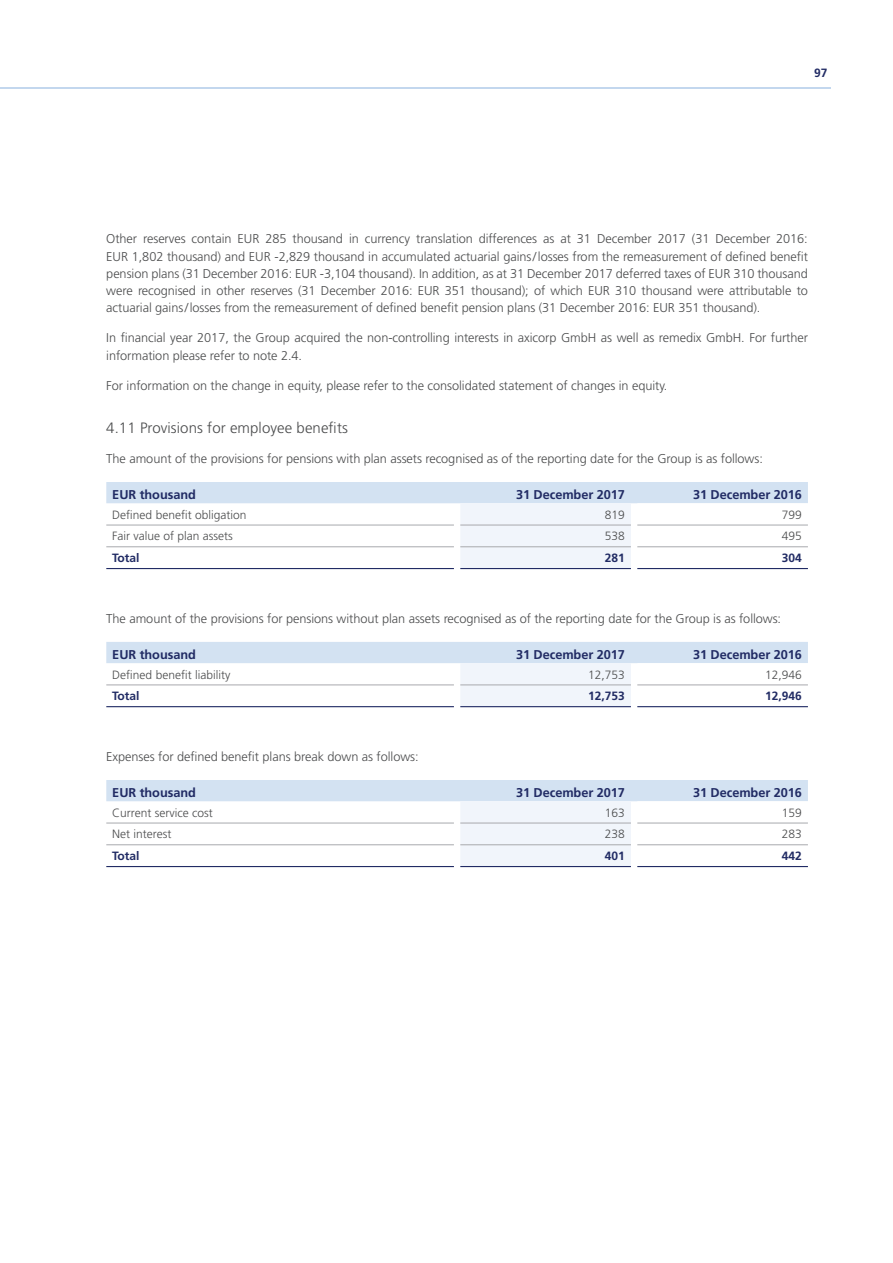
<style>
.page{position:relative;width:893px;height:1263px;background:#fff}
.page>*{position:absolute;margin:0;border:0;box-sizing:border-box;transform-origin:0 0}
.t1{font:300 15px "Frutiger LT Std";letter-spacing:.005em;color:#4b4c4d}
.t2{font:300 12.75px/17.2px "Frutiger LT Std";letter-spacing:-.005em;color:#4b4c4d;text-align:justify}
.t3{font:700 12.75px "Frutiger LT Std";letter-spacing:-.005em;color:#212b64}
.t4{font:300 12px "Frutiger LT Std";color:#4b4c4d}
.t5{font:700 12px "Frutiger LT Std";color:#212b64}
</style>
<div class="page">
<hr style="left:0;top:87px;width:831px;height:2px;background:#c3d7ee">
<svg style="left:106px;top:482px;width:702px;height:86px"></svg>
<hr style="left:106px;top:525px;width:348px;height:1px;background:#a8a9ad">
<hr style="left:106px;top:546px;width:348px;height:1px;background:#a8a9ad">
<hr style="left:460px;top:525px;width:171px;height:1px;background:#a8a9ad">
<hr style="left:637px;top:525px;width:171px;height:1px;background:#a8a9ad">
<hr style="left:460px;top:546px;width:171px;height:1px;background:#a8a9ad">
<hr style="left:637px;top:546px;width:171px;height:1px;background:#a8a9ad">
<hr style="left:106px;top:568px;width:348px;height:1px;background:#212b64">
<hr style="left:460px;top:568px;width:171px;height:1px;background:#212b64">
<hr style="left:637px;top:568px;width:171px;height:1px;background:#212b64">
<svg style="left:106px;top:642px;width:702px;height:64px"></svg>
<hr style="left:106px;top:685px;width:348px;height:1px;background:#a8a9ad">
<hr style="left:460px;top:685px;width:171px;height:1px;background:#a8a9ad">
<hr style="left:637px;top:685px;width:171px;height:1px;background:#a8a9ad">
<hr style="left:106px;top:706px;width:348px;height:1px;background:#212b64">
<hr style="left:460px;top:706px;width:171px;height:1px;background:#212b64">
<hr style="left:637px;top:706px;width:171px;height:1px;background:#212b64">
<svg style="left:106px;top:780px;width:702px;height:86px"></svg>
<hr style="left:106px;top:823px;width:348px;height:1px;background:#a8a9ad">
<hr style="left:106px;top:844px;width:348px;height:1px;background:#a8a9ad">
<hr style="left:460px;top:823px;width:171px;height:1px;background:#a8a9ad">
<hr style="left:637px;top:823px;width:171px;height:1px;background:#a8a9ad">
<hr style="left:460px;top:844px;width:171px;height:1px;background:#a8a9ad">
<hr style="left:637px;top:844px;width:171px;height:1px;background:#a8a9ad">
<hr style="left:106px;top:866px;width:348px;height:1px;background:#212b64">
<hr style="left:460px;top:866px;width:171px;height:1px;background:#212b64">
<hr style="left:637px;top:866px;width:171px;height:1px;background:#212b64">
<p class="t5" style="left:814px;top:66px;width:15px">97</p>
<p class="t2" style="left:106px;top:231px;width:703px">Other reserves contain EUR 285 thousand in currency translation differences as at 31 December 2017 (31 December 2016:<br>EUR 1,802 thousand) and EUR -2,829 thousand in accumulated actuarial gains / losses from the remeasurement of defined benefit pension plans (31 December 2016: EUR -3,104 thousand). In addition, as at 31 December 2017 deferred taxes of EUR 310 thousand were recognised in other reserves (31 December 2016: EUR 351 thousand); of which EUR 310 thousand were attributable to actuarial gains / losses from the remeasurement of defined benefit pension plans (31 December 2016: EUR 351 thousand).</p>
<p class="t2" style="left:106px;top:330px;width:703px">In financial year 2017, the Group acquired the non-controlling interests in axicorp GmbH as well as remedix GmbH. For further information please refer to note 2.4.</p>
<p class="t2" style="left:106px;top:377px;width:563px">For information on the change in equity, please refer to the consolidated statement of changes in equity.</p>
<p class="t1" style="left:106px;top:420px;width:243px">4.11 Provisions for employee benefits</p>
<p class="t2" style="left:106px;top:450px;width:658px">The amount of the provisions for pensions with plan assets recognised as of the reporting date for the Group is as follows:</p>
<p class="t3" style="left:112px;top:487px;width:85px">EUR thousand</p>
<p class="t3" style="left:516px;top:487px;width:110px">31 December 2017</p>
<p class="t3" style="left:693px;top:487px;width:110px">31 December 2016</p>
<p class="t4" style="left:112px;top:508px;width:136px">Defined benefit obligation</p>
<p class="t4" style="left:605px;top:508px;width:22px">819</p>
<p class="t4" style="left:782px;top:508px;width:22px">799</p>
<p class="t4" style="left:112px;top:529px;width:122px">Fair value of plan assets</p>
<p class="t4" style="left:605px;top:529px;width:22px">538</p>
<p class="t4" style="left:782px;top:529px;width:22px">495</p>
<p class="t5" style="left:112px;top:551px;width:29px">Total</p>
<p class="t5" style="left:605px;top:551px;width:22px">281</p>
<p class="t5" style="left:782px;top:551px;width:22px">304</p>
<p class="t2" style="left:106px;top:610px;width:676px">The amount of the provisions for pensions without plan assets recognised as of the reporting date for the Group is as follows:</p>
<p class="t3" style="left:112px;top:647px;width:85px">EUR thousand</p>
<p class="t3" style="left:516px;top:647px;width:110px">31 December 2017</p>
<p class="t3" style="left:693px;top:647px;width:110px">31 December 2016</p>
<p class="t4" style="left:112px;top:668px;width:120px">Defined benefit liability</p>
<p class="t4" style="left:588px;top:668px;width:38px">12,753</p>
<p class="t4" style="left:765px;top:668px;width:38px">12,946</p>
<p class="t5" style="left:112px;top:689px;width:29px">Total</p>
<p class="t5" style="left:588px;top:689px;width:38px">12,753</p>
<p class="t5" style="left:765px;top:689px;width:38px">12,946</p>
<p class="t2" style="left:106px;top:748px;width:314px">Expenses for defined benefit plans break down as follows:</p>
<p class="t3" style="left:112px;top:785px;width:85px">EUR thousand</p>
<p class="t3" style="left:516px;top:785px;width:110px">31 December 2017</p>
<p class="t3" style="left:693px;top:785px;width:110px">31 December 2016</p>
<p class="t4" style="left:112px;top:806px;width:102px">Current service cost</p>
<p class="t4" style="left:605px;top:806px;width:22px">163</p>
<p class="t4" style="left:782px;top:806px;width:22px">159</p>
<p class="t4" style="left:112px;top:827px;width:61px">Net interest</p>
<p class="t4" style="left:605px;top:827px;width:22px">238</p>
<p class="t4" style="left:782px;top:827px;width:22px">283</p>
<p class="t5" style="left:112px;top:849px;width:29px">Total</p>
<p class="t5" style="left:605px;top:849px;width:22px">401</p>
<p class="t5" style="left:782px;top:849px;width:22px">442</p>
</div>
